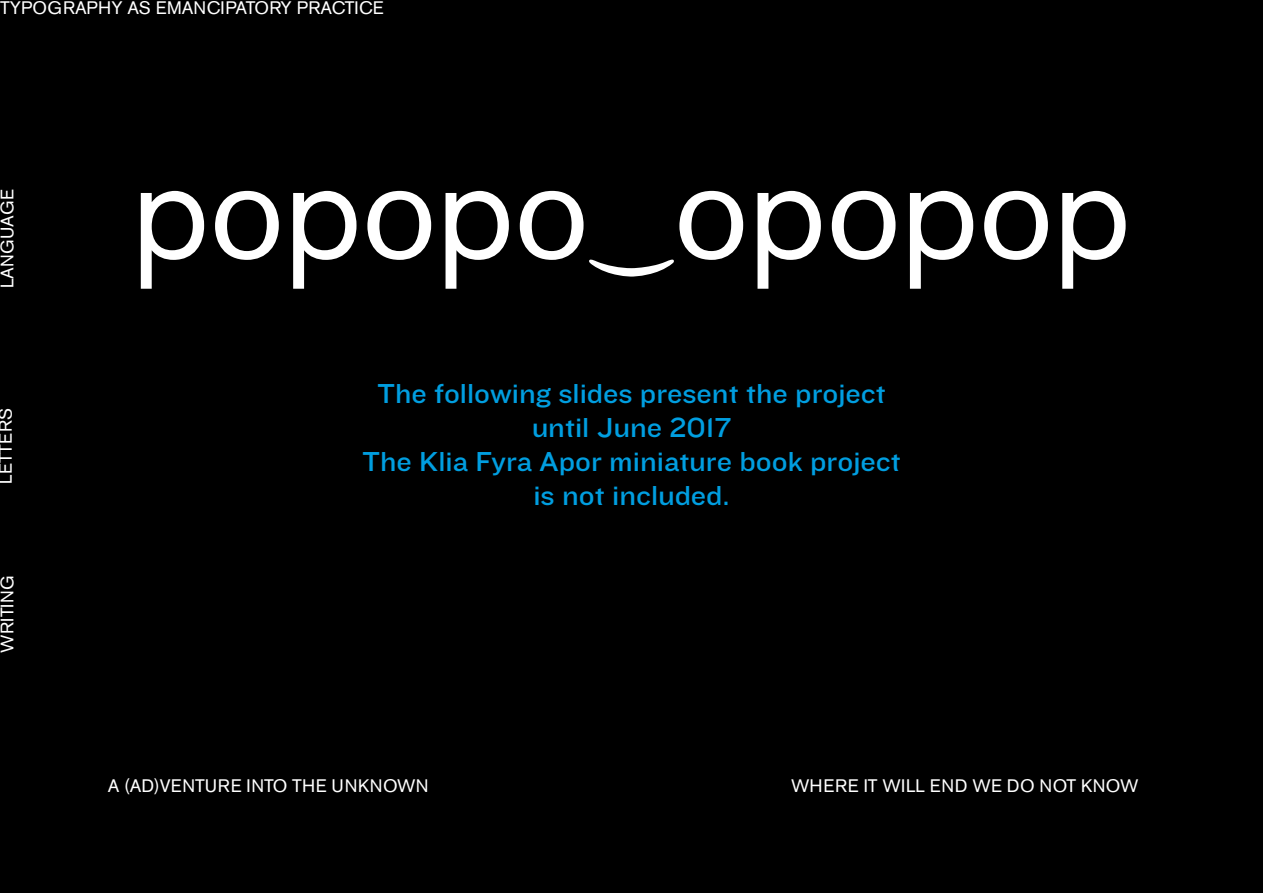
<style>
.page{position:relative;width:1263px;height:893px;background:#000}
.page>*{position:absolute;margin:0;border:0;box-sizing:border-box;transform-origin:0 0}
.t1{font:138px "Akzidenz Grotesk BE";color:#fff}
.t2{font:84.9px "STIX General";color:#fff}
.t3{font:28.5px/34.2px "Knockout 32 Junior Cruisewt";color:#009ee0;text-align:center}
.t4{font:18px "Akzidenz Grotesk BE";letter-spacing:.01em;color:#fff}
</style>
<div class="page">
<p class="t4" style="left:0;top:-3px;width:385px">TYPOGRAPHY AS EMANCIPATORY PRACTICE</p>
<p class="t4" style="left:-3px;top:288px;width:101px;rotate:-90deg">LANGUAGE</p>
<p class="t4" style="left:-5px;top:484px;width:78px;rotate:-90deg">LETTERS</p>
<p class="t4" style="left:-3px;top:653px;width:79px;rotate:-90deg">WRITING</p>
<h1 class="t1" style="left:132px;top:128px;width:459px">popopo</h1>
<h1 class="t1" style="left:674px;top:128px;width:459px">opopop</h1>
<h2 class="t2" style="left:589px;top:238px;width:86px">⏝</h2>
<h3 class="t3" style="left:362px;top:375px;width:540px">The following slides present the project until June 2017<br>The Klia Fyra Apor miniature book project is not included.</h3>
<p class="t4" style="left:108px;top:775px;width:322px">A (AD)VENTURE INTO THE UNKNOWN</p>
<p class="t4" style="left:791px;top:775px;width:349px">WHERE IT WILL END WE DO NOT KNOW</p>
</div>
